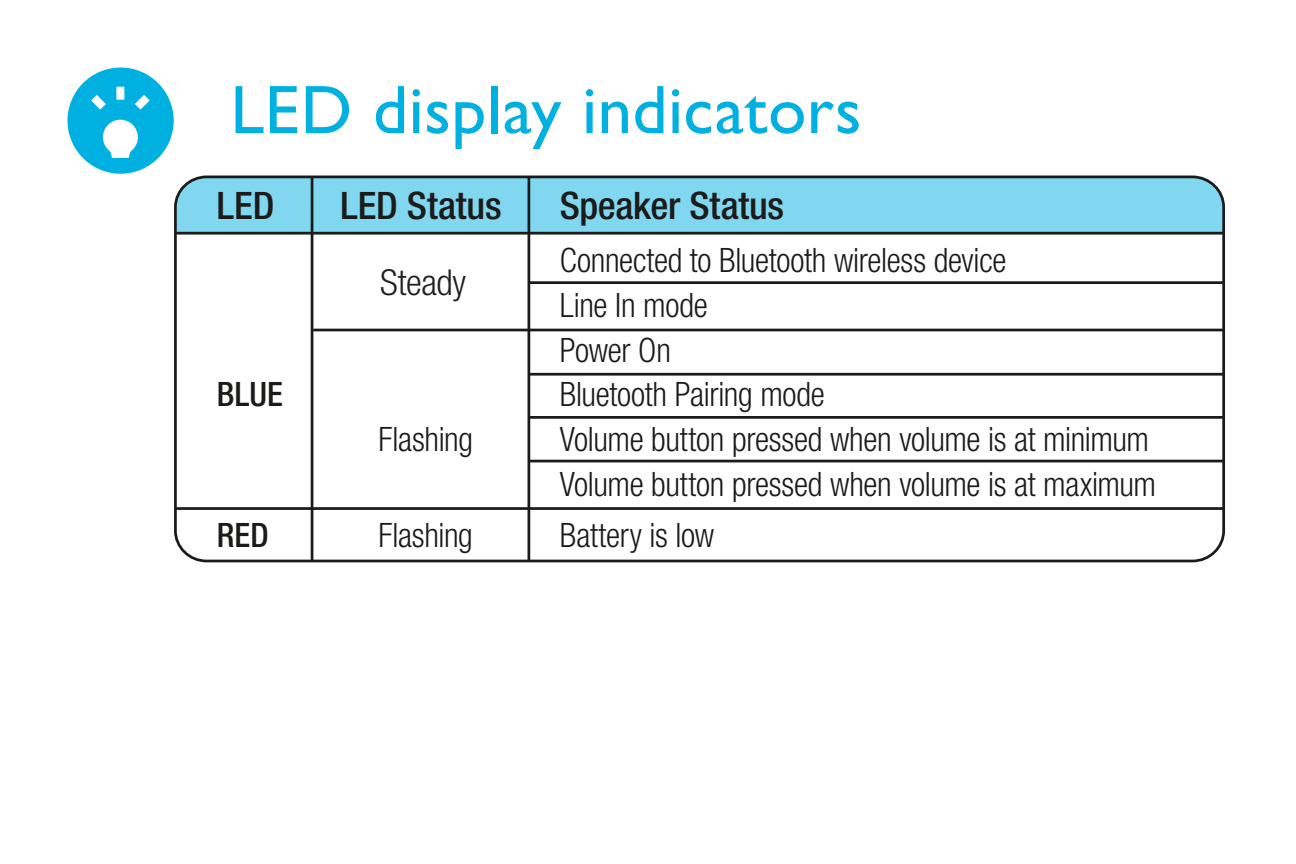
<style>
.page{position:relative;width:1296px;height:864px;background:#fff}
.page>*{position:absolute;margin:0;border:0;box-sizing:border-box;transform-origin:0 0}
.t1{font:69px "Gill Sans";letter-spacing:.01em;color:#00b0e0}
.t2{font:500 condensed 37.8px "Helvetica Neue LT Std";letter-spacing:-.005em;color:#1b1b1a}
.t3{font:300 condensed 35.7px "Helvetica Neue LT Std";letter-spacing:-.01em;color:#232020}
.t4{font:300 condensed 33.6px/44.7px "Helvetica Neue LT Std";letter-spacing:-.01em;color:#1b1b1a}
.t5{font:500 condensed 33.6px "Helvetica Neue LT Std";letter-spacing:.005em;color:#1b1b1a}
</style>
<div class="page">
<div style="left:176px;top:177px;width:1048px;height:55px;background:#80d7ef"></div>
<div style="left:174px;top:176px;width:1051px;height:386px;border:3px solid #1b1b1a;border-radius:31px"></div>
<hr style="left:176px;top:232px;width:1048px;height:3px;background:#1b1b1a">
<hr style="left:530px;top:281px;width:694px;height:3px;background:#1b1b1a">
<hr style="left:311px;top:176px;width:2px;height:385px;background:#1b1b1a">
<hr style="left:313px;top:329px;width:911px;height:2px;background:#1b1b1a">
<hr style="left:530px;top:373px;width:694px;height:3px;background:#1b1b1a">
<hr style="left:530px;top:416px;width:694px;height:3px;background:#1b1b1a">
<hr style="left:530px;top:460px;width:694px;height:2px;background:#1b1b1a">
<hr style="left:175px;top:507px;width:1049px;height:3px;background:#1b1b1a">
<hr style="left:528px;top:176px;width:2px;height:385px;background:#1b1b1a">
<div style="left:67px;top:68px;width:107px;height:106px;background:#00b0e0;border-radius:50%"></div>
<svg style="left:116px;top:87px;width:8px;height:13px"></svg>
<svg style="left:91px;top:95px;width:15px;height:14px"></svg>
<svg style="left:135px;top:95px;width:14px;height:14px"></svg>
<svg style="left:103px;top:120px;width:35px;height:38px"></svg>
<h1 class="t1" style="left:230px;top:69px;width:633px">LED display indicators</h1>
<p class="t2" style="left:217px;top:183px;width:59px">LED</p>
<p class="t2" style="left:340px;top:183px;width:163px">LED Status</p>
<p class="t2" style="left:560px;top:183px;width:226px">Speaker Status</p>
<p class="t4" style="left:560px;top:238px;width:448px">Connected to Bluetooth wireless device<br>Line In mode<br>Power On</p>
<p class="t5" style="left:217px;top:374px;width:68px">BLUE</p>
<p class="t4" style="left:560px;top:372px;width:267px">Bluetooth Pairing mode</p>
<p class="t4" style="left:379px;top:416px;width:96px">Flashing</p>
<p class="t4" style="left:560px;top:416px;width:598px">Volume button pressed when volume is at minimum<br>Volume button pressed when volume is at maximum</p>
<p class="t5" style="left:217px;top:515px;width:53px">RED</p>
<p class="t4" style="left:378px;top:513px;width:96px">Flashing</p>
<p class="t4" style="left:560px;top:513px;width:156px">Battery is low</p>
<p class="t3" style="left:380px;top:262px;width:88px">Steady</p>
</div>
